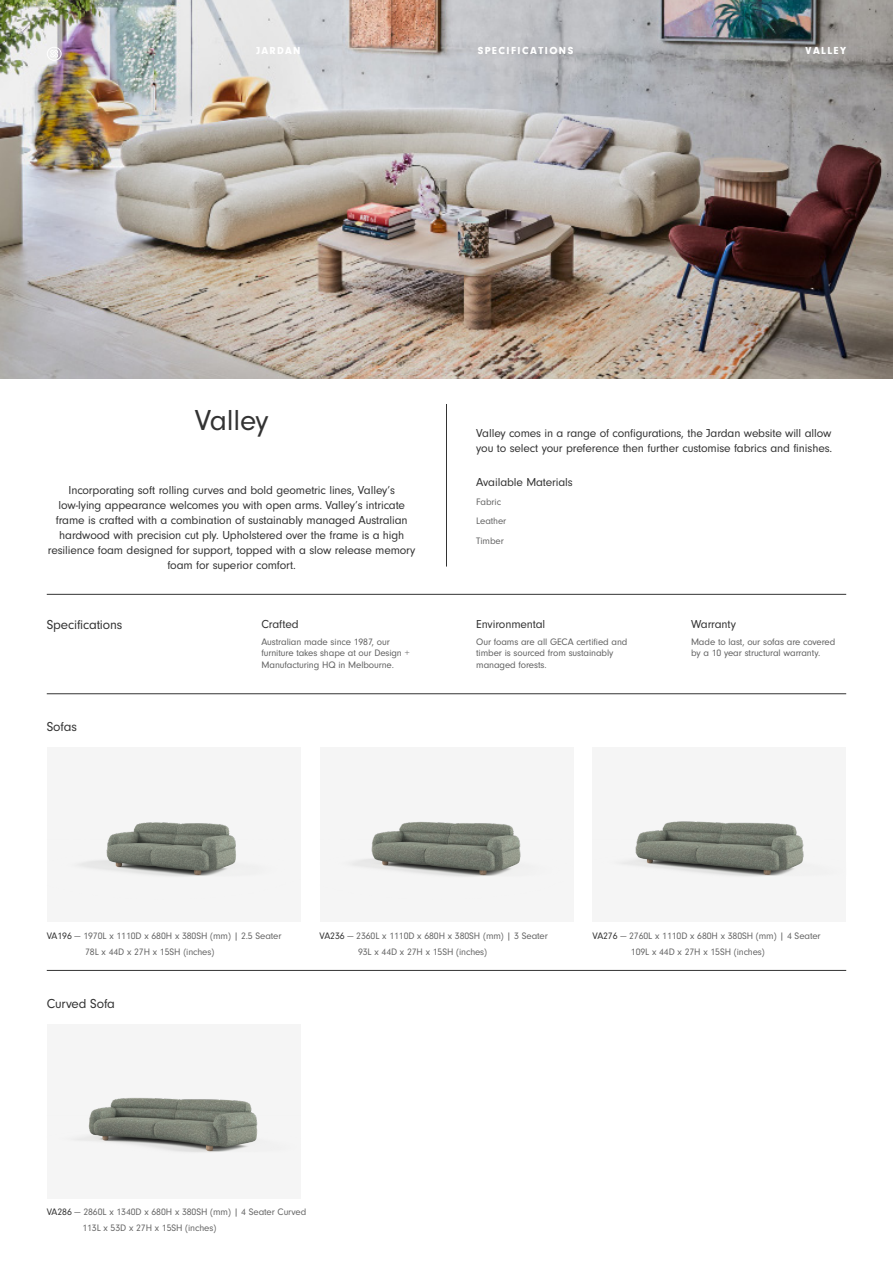
<style>
.page{position:relative;width:893px;height:1263px;background:#fff}
.page>*{position:absolute;margin:0;border:0;box-sizing:border-box;transform-origin:0 0}
.H2_-_32pt_Regular{font:30px "Neuzeit Grotesk W01";letter-spacing:-.01em;color:#333}
.H2_-_32pt_Regular-2{font:13.5px "Neuzeit Grotesk W01";letter-spacing:-.01em;color:#333}
.H2_-_32pt_Regular-3{font:12px/15px "Neuzeit Grotesk W01";letter-spacing:-.01em;color:#333;text-align:center}
.t1{font:900 10.5px "Neuzeit Gro";letter-spacing:.14em;color:#fff}
.H2_-_32pt_Regular-4{font:9.75px "Neuzeit Grotesk W01";letter-spacing:-.01em;color:#666}
.H2_-_32pt_Regular-5{font:9.75px/11.7px "Neuzeit Grotesk W01";letter-spacing:-.01em;color:#626262}
.s1{color:#333}
</style>
<div class="page">
<hr style="left:47px;top:594px;width:799px;height:1px;background:#333">
<hr style="left:446px;top:404px;width:1px;height:162px;background:#333">
<div style="left:47px;top:747px;width:253px;height:175px;background:#f5f5f5"></div>
<hr style="left:47px;top:693px;width:799px;height:1px;background:#333">
<hr style="left:47px;top:970px;width:799px;height:1px;background:#333">
<div style="left:47px;top:1024px;width:253px;height:174px;background:#f5f5f5"></div>
<div style="left:320px;top:747px;width:253px;height:175px;background:#f5f5f5"></div>
<div style="left:592px;top:747px;width:254px;height:175px;background:#f5f5f5"></div>
<img style="left:0;top:0;width:893px;height:378px">
<img style="left:81px;top:822px;width:155px;height:54px">
<img style="left:353px;top:821px;width:168px;height:56px">
<img style="left:624px;top:821px;width:180px;height:55px">
<img style="left:78px;top:1098px;width:180px;height:54px">
<svg style="left:47px;top:47px;width:15px;height:14px"></svg>
<p class="t1" style="left:256px;top:44px;width:46px">JARDAN</p>
<p class="t1" style="left:478px;top:44px;width:97px">SPECIFICATIONS</p>
<p class="t1" style="left:806px;top:44px;width:42px">VALLEY</p>
<p class="H2_-_32pt_Regular" style="left:195px;top:404px;width:75px">Valley</p>
<p class="H2_-_32pt_Regular-3" style="left:48px;top:483px;width:369px">Incorporating soft rolling curves and bold geometric lines, Valley’s low-lying appearance welcomes you with open arms. Valley’s intricate frame is crafted with a combination of sustainably managed Australian hardwood with precision cut ply. Upholstered over the frame is a high resilience foam designed for support, topped with a slow release memory foam for superior comfort.</p>
<p class="H2_-_32pt_Regular-2" style="left:47px;top:617px;width:77px">Specifications</p>
<p class="H2_-_32pt_Regular-2" style="left:47px;top:719px;width:32px">Sofas</p>
<p class="H2_-_32pt_Regular-3" style="left:261px;top:616px;width:39px">Crafted</p>
<p class="H2_-_32pt_Regular-5" style="left:261px;top:636px;width:150px">Australian made since 1987, our furniture takes shape at our Design +<br>Manufacturing HQ in Melbourne.</p>
<p class="H2_-_32pt_Regular-3" style="left:476px;top:426px;width:358px;text-align:left">Valley comes in a range of configurations, the Jardan website will allow you to select your preference then further customise fabrics and finishes.</p>
<p class="H2_-_32pt_Regular-3" style="left:476px;top:474px;width:98px">Available Materials</p>
<p class="H2_-_32pt_Regular-4" style="left:476px;top:496px;width:26px">Fabric</p>
<p class="H2_-_32pt_Regular-4" style="left:476px;top:516px;width:32px">Leather</p>
<p class="H2_-_32pt_Regular-4" style="left:476px;top:535px;width:29px">Timber</p>
<p class="H2_-_32pt_Regular-3" style="left:476px;top:616px;width:70px">Environmental</p>
<p class="H2_-_32pt_Regular-5" style="left:476px;top:636px;width:153px">Our foams are all GECA certified and timber is sourced from sustainably managed forests.</p>
<p class="H2_-_32pt_Regular-3" style="left:691px;top:616px;width:47px">Warranty</p>
<p class="H2_-_32pt_Regular-5" style="left:691px;top:636px;width:146px">Made to last, our sofas are covered by a 10 year structural warranty.</p>
<p class="H2_-_32pt_Regular-4" style="left:47px;top:930px;width:236px"><span class="s1">VA196</span> — 1970L x 1110D x 680H x 380SH (mm) | 2.5 Seater</p>
<p class="H2_-_32pt_Regular-4" style="left:85px;top:946px;width:131px">78L x 44D x 27H x 15SH (inches)</p>
<p class="H2_-_32pt_Regular-2" style="left:47px;top:996px;width:70px">Curved Sofa</p>
<p class="H2_-_32pt_Regular-4" style="left:320px;top:930px;width:230px"><span class="s1">VA236</span> — 2360L x 1110D x 680H x 380SH (mm) | 3 Seater</p>
<p class="H2_-_32pt_Regular-4" style="left:358px;top:946px;width:131px">93L x 44D x 27H x 15SH (inches)</p>
<p class="H2_-_32pt_Regular-4" style="left:592px;top:930px;width:230px"><span class="s1">VA276</span> — 2760L x 1110D x 680H x 380SH (mm) | 4 Seater</p>
<p class="H2_-_32pt_Regular-4" style="left:631px;top:946px;width:135px">109L x 44D x 27H x 15SH (inches)</p>
<p class="H2_-_32pt_Regular-4" style="left:47px;top:1207px;width:261px"><span class="s1">VA286</span> — 2860L x 1340D x 680H x 380SH (mm) | 4 Seater Curved</p>
<p class="H2_-_32pt_Regular-4" style="left:82px;top:1223px;width:135px">113L x 53D x 27H x 15SH (inches)</p>
</div>
